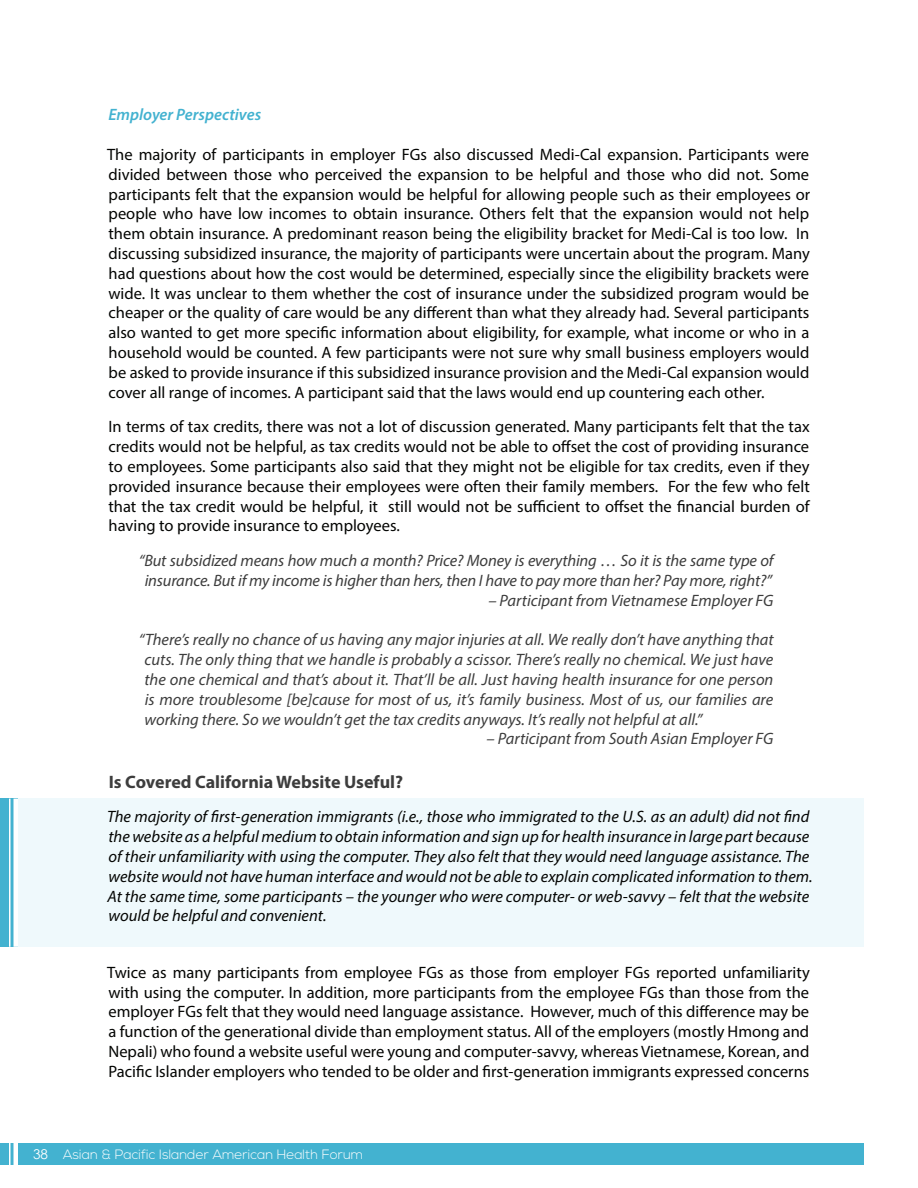
<style>
.page{position:relative;width:918px;height:1188px;background:#fff}
.page>*{position:absolute;margin:0;border:0;box-sizing:border-box;transform-origin:0 0}
.t1{font:700 18px "Myriad Pro";color:#3d3d3d}
.t2{font:16.5px/19.8px "Myriad Pro";color:#040503;text-align:justify}
.t3{font:italic 16.5px/19.8px "Myriad Pro";letter-spacing:-.01em;color:#3d3d3d;text-align:center}
.t4{font:italic 16.5px/19.8px "Myriad Pro";color:#040503}
.t5{font:italic 600 16.5px "Myriad Pro";color:#43b2d0}
.t6{font:300 13.5px "Nexa";color:#fff}
.s1{font-family:"Century Gothic";font-weight:400}
</style>
<div class="page">
<div style="left:0;top:1143px;width:863px;height:22px;background:#43b2d0"></div>
<hr style="left:9px;top:1142px;width:2px;height:24px;background:#fff">
<hr style="left:14px;top:1142px;width:4px;height:24px;background:#fff">
<div style="left:18px;top:799px;width:846px;height:148px;background:#eff9fc"></div>
<div style="left:0;top:799px;width:18px;height:148px;background:#43b2d0"></div>
<hr style="left:9px;top:799px;width:2px;height:148px;background:#fff">
<hr style="left:14px;top:799px;width:4px;height:148px;background:#fff">
<p class="t5" style="left:108px;top:104px;width:154px">Employer Perspectives</p>
<p class="t2" style="left:107px;top:144px;width:704px">The majority of participants in employer FGs also discussed Medi-Cal expansion. Participants were divided between those who perceived the expansion to be helpful and those who did not. Some participants felt that the expansion would be helpful for allowing people such as their employees or people who have low incomes to obtain insurance. Others felt that the expansion would not help them obtain insurance. A predominant reason being the eligibility bracket for Medi-Cal is too low. In discussing subsidized insurance, the majority of participants were uncertain about the program. Many had questions about how the cost would be determined, especially since the eligibility brackets were wide. It was unclear to them whether the cost of insurance under the subsidized program would be cheaper or the quality of care would be any different than what they already had. Several participants also wanted to get more specific information about eligibility, for example, what income or who in a household would be counted. A few participants were not sure why small business employers would be asked to provide insurance if this subsidized insurance provision and the Medi-Cal expansion would cover all range of incomes. A participant said that the laws would end up countering each other.</p>
<p class="t2" style="left:108px;top:417px;width:703px">In terms of tax credits, there was not a lot of discussion generated. Many participants felt that the tax credits would not be helpful, as tax credits would not be able to offset the cost of providing insurance to employees. Some participants also said that they might not be eligible for tax credits, even if they provided insurance because their employees were often their family members. For the few who felt that the tax credit would be helpful, it still would not be sufficient to offset the financial burden of having to provide insurance to employees.</p>
<p class="t3" style="left:139px;top:550px;width:636px">“But subsidized means how much a month? Price? Money is everything … So it is the same type of insurance. But if my income is higher than hers, then I have to pay more than her? Pay more, right?”</p>
<p class="t3" style="left:488px;top:590px;width:287px">– Participant from Vietnamese Employer FG</p>
<p class="t3" style="left:144px;top:630px;width:631px;text-align:justify;text-indent:-6px">“There’s really no chance of us having any major injuries at all. We really don’t have anything that cuts. The only thing that we handle is probably a scissor. There’s really no chemical. We just have the one chemical and that’s about it. That’ll be all. Just having health insurance for one person is more troublesome [be]cause for most of us, it’s family business. Most of us, our families are working there. So we wouldn’t get the tax credits anyways. It’s really not helpful at all.”</p>
<p class="t3" style="left:486px;top:729px;width:288px">– Participant from South Asian Employer FG</p>
<p class="t1" style="left:109px;top:770px;width:296px">Is Covered California Website Useful?</p>
<p class="t4" style="left:107px;top:807px;width:707px">The majority of first-generation immigrants (i.e., those who immigrated to the U.S. as an adult) did not find the website as a helpful medium to obtain information and sign up for health insurance in large part because of their unfamiliarity with using the computer. They also felt that they would need language assistance. The website would not have human interface and would not be able to explain complicated information to them.<br>At the same time, some participants – the younger who were computer- or web-savvy – felt that the website would be helpful and convenient.</p>
<p class="t2" style="left:107px;top:962px;width:704px">Twice as many participants from employee FGs as those from employer FGs reported unfamiliarity with using the computer. In addition, more participants from the employee FGs than those from the employer FGs felt that they would need language assistance. However, much of this difference may be a function of the generational divide than employment status. All of the employers (mostly Hmong and Nepali) who found a website useful were young and computer-savvy, whereas Vietnamese, Korean, and Pacific Islander employers who tended to be older and first-generation immigrants expressed concerns</p>
<p class="t6" style="left:33px;top:1146px;width:332px"><span class="s1">38</span> Asian &amp; Pacific Islander American Health Forum</p>
</div>
